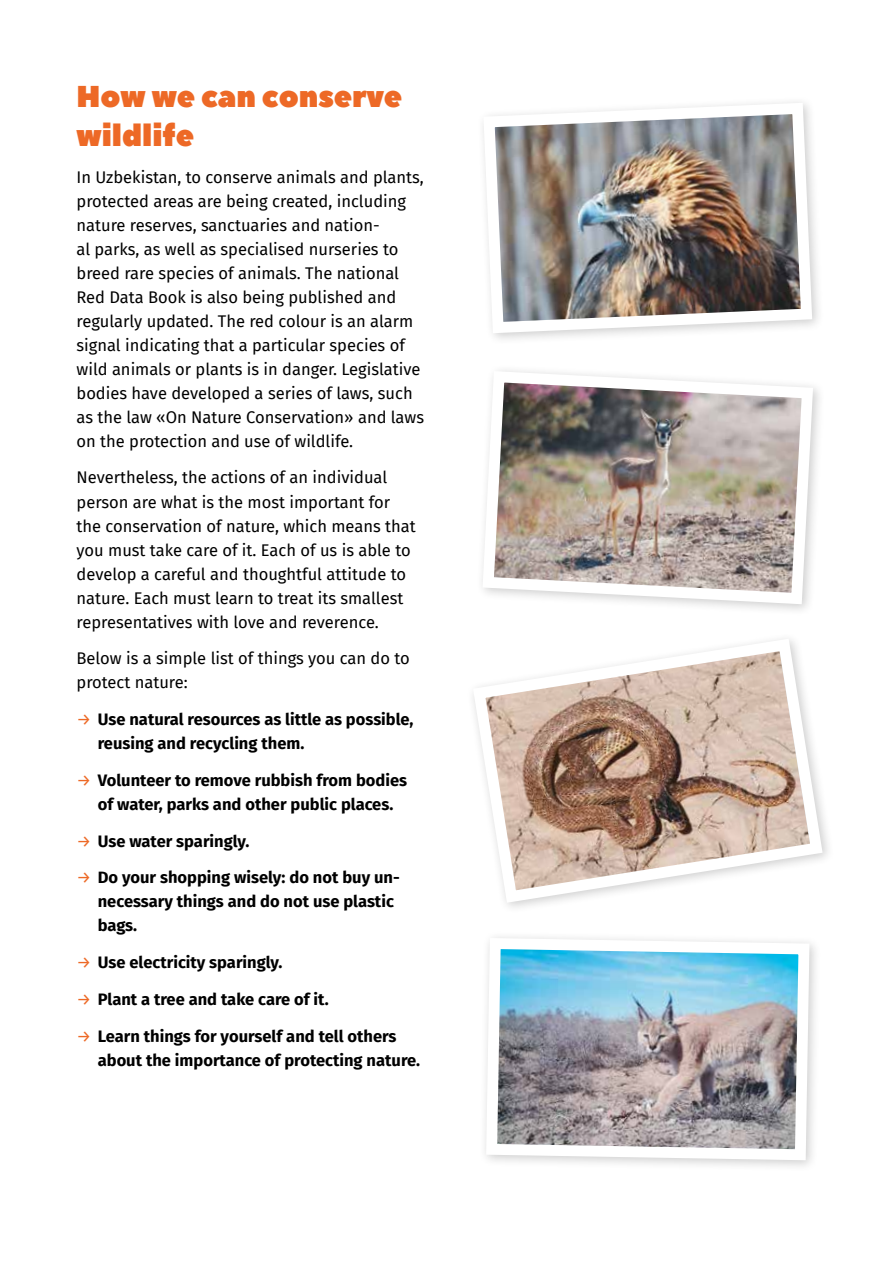
<style>
.page{position:relative;width:893px;height:1263px;background:#fff}
.page>*{position:absolute;margin:0;border:0;box-sizing:border-box;transform-origin:0 0}
.t1{font:30px/39px "Peace Sans";color:#ed6926}
.t2{font:16.5px/24px "Fira Sans";color:#000}
.t3{font:700 16.5px/24px "Fira Sans";color:#000}
.s1{font-weight:400;color:#ed6926}
</style>
<div class="page">
<svg style="left:473px;top:639px;width:355px;height:269px"></svg>
<img style="left:484px;top:936px;width:331px;height:230px">
<img style="left:483px;top:102px;width:335px;height:237px">
<img style="left:482px;top:370px;width:337px;height:240px">
<h1 class="t1" style="left:77px;top:78px;width:327px">How we can conserve wildlife</h1>
<p class="t2" style="left:77px;top:164px;width:349px">In Uzbekistan, to conserve animals and plants, protected areas are being created, including nature reserves, sanctuaries and nation-<br>al parks, as well as specialised nurseries to breed rare species of animals. The national Red Data Book is also being published and regularly updated. The red colour is an alarm signal indicating that a particular species of wild animals or plants is in danger. Legislative bodies have developed a series of laws, such as the law «On Nature Conservation» and laws on the protection and use of wildlife.</p>
<p class="t2" style="left:77px;top:465px;width:341px">Nevertheless, the actions of an individual person are what is the most important for the conservation of nature, which means that you must take care of it. Each of us is able to develop a careful and thoughtful attitude to nature. Each must learn to treat its smallest representatives with love and reverence.</p>
<p class="t2" style="left:77px;top:646px;width:335px">Below is a simple list of things you can do to protect nature:</p>
<p class="t3" style="left:98px;top:706px;width:317px;text-indent:-21px"><span class="s1">→</span> Use natural resources as little as possible, reusing and recycling them.</p>
<p class="t3" style="left:77px;top:767px;width:332px;text-align:center"><span class="s1">→</span> Volunteer to remove rubbish from bodies of water, parks and other public places.</p>
<p class="t3" style="left:77px;top:828px;width:174px"><span class="s1">→</span> Use water sparingly.</p>
<p class="t3" style="left:98px;top:864px;width:303px;text-indent:-21px"><span class="s1">→</span> Do your shopping wisely: do not buy un&shy;necessary things and do not use plastic bags.</p>
<p class="t3" style="left:77px;top:949px;width:207px"><span class="s1">→</span> Use electricity sparingly.</p>
<p class="t3" style="left:77px;top:986px;width:254px"><span class="s1">→</span> Plant a tree and take care of it.</p>
<p class="t3" style="left:98px;top:1023px;width:324px;text-indent:-21px"><span class="s1">→</span> Learn things for yourself and tell others about the importance of protecting nature.</p>
</div>
